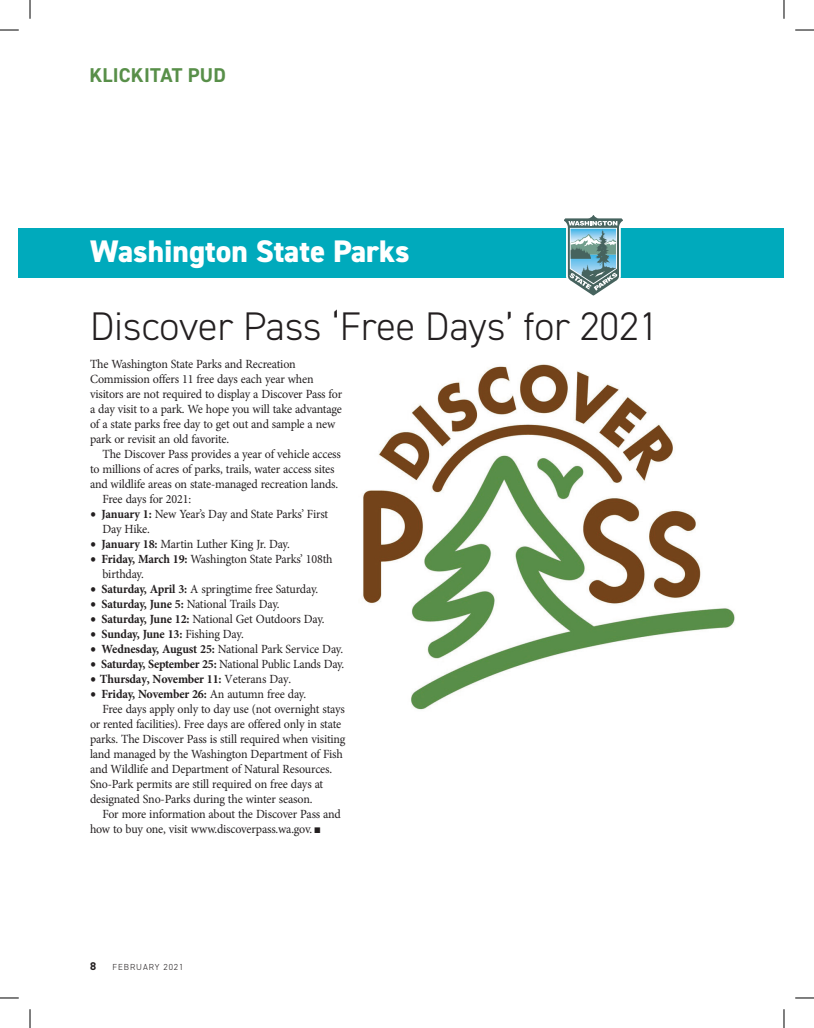
<style>
.page{position:relative;width:814px;height:1028px;background:#fff}
.page>*{position:absolute;margin:0;border:0;box-sizing:border-box;transform-origin:0 0}
.t1{font:300 40px "DIN2014";color:#231f20}
.t2{font:800 31.25px "DIN2014";color:#fff}
.t3{font:700 20px "DIN2014";letter-spacing:.01em;color:#588f49}
.t4{font:12.5px/15px "Minion Pro";letter-spacing:-.02em;color:#231f20;scale:.96 1}
.t5{font:700 12.5px "Minion Pro";letter-spacing:-.015em;color:#231f20;scale:.96 1}
.t6{font:700 11.25px "DIN2014";color:#231f20}
.t7{font:300 8.75px "DIN2014";letter-spacing:.105em;color:#231f20}
.s1{font-weight:700;font-size:16.25px}
.s2{font-weight:700}
.s3{font-size:16.25px}
.s4{font-weight:400}
</style>
<div class="page">
<img style="left:363px;top:364px;width:372px;height:346px">
<div style="left:19px;top:228px;width:765px;height:49px;background:#00aabc"></div>
<svg style="left:559px;top:215px;width:68px;height:81px"></svg>
<svg style="left:0;top:29px;width:19px;height:2px"></svg>
<svg style="left:795px;top:29px;width:19px;height:2px"></svg>
<svg style="left:0;top:997px;width:19px;height:1px"></svg>
<svg style="left:795px;top:997px;width:19px;height:1px"></svg>
<svg style="left:29px;top:0;width:2px;height:19px"></svg>
<svg style="left:29px;top:1009px;width:2px;height:19px"></svg>
<svg style="left:783px;top:0;width:2px;height:19px"></svg>
<svg style="left:783px;top:1009px;width:2px;height:19px"></svg>
<h3 class="t3" style="left:89px;top:62px;width:138px">KLICKITAT PUD</h3>
<h2 class="t2" style="left:90px;top:230px;width:321px">Washington State Parks</h2>
<h1 class="t1" style="left:90px;top:301px;width:570px">Discover Pass ‘Free Days’ for 2021</h1>
<p class="t4" style="left:90px;top:356px;width:264px">The Washington State Parks and Recreation Commission offers 11 free days each year when visitors are not required to display a Discover Pass for a day visit to a park. We hope you will take advantage of a state parks free day to get out and sample a new park or revisit an old favorite.</p>
<p class="t4" style="left:103px;top:446px;width:250px">The Discover Pass provides a year of vehicle access</p>
<p class="t4" style="left:90px;top:461px;width:256px">to millions of acres of parks, trails, water access sites</p>
<p class="t4" style="left:90px;top:476px;width:260px">and wildlife areas on state-managed recreation lands.</p>
<p class="t4" style="left:103px;top:491px;width:94px">Free days for 2021:</p>
<p class="t4" style="left:103px;top:506px;width:237px;text-indent:-13px"><span class="s1">•</span> <span class="s2">January 1:</span> New Year’s Day and State Parks’ First<br>Day Hike.</p>
<p class="t4" style="left:90px;top:536px;width:210px"><span class="s1">•</span> <span class="s2">January 18:</span> Martin Luther King Jr. Day.</p>
<p class="t4" style="left:103px;top:551px;width:241px;text-indent:-13px"><span class="s1">•</span> <span class="s2">Friday, March 19:</span> Washington State Parks’ 108th birthday.</p>
<p class="t4" style="left:90px;top:581px;width:239px"><span class="s1">•</span> <span class="s2">Saturday, April 3:</span> A springtime free Saturday.</p>
<p class="t4" style="left:90px;top:596px;width:199px"><span class="s1">•</span> <span class="s2">Saturday, June 5:</span> National Trails Day.</p>
<p class="t4" style="left:90px;top:611px;width:246px"><span class="s1">•</span> <span class="s2">Saturday, June 12:</span> National Get Outdoors Day.</p>
<p class="t5" style="left:90px;top:625px;width:162px"><span class="s3">•</span> Sunday, June 13: <span class="s4">Fishing Day.</span></p>
<p class="t4" style="left:90px;top:641px;width:265px"><span class="s1">•</span> <span class="s2">Wednesday, August 25:</span> National Park Service Day.</p>
<p class="t4" style="left:90px;top:656px;width:266px"><span class="s1">•</span> <span class="s2">Saturday, September 25:</span> National Public Lands Day.</p>
<p class="t5" style="left:90px;top:670px;width:211px"><span class="s3">•</span> Thursday, November 11: <span class="s4">Veterans Day.</span></p>
<p class="t5" style="left:90px;top:685px;width:227px"><span class="s3">•</span> Friday, November 26: <span class="s4">An autumn free day.</span></p>
<p class="t4" style="left:103px;top:701px;width:254px">Free days apply only to day use (not overnight stays</p>
<p class="t4" style="left:90px;top:716px;width:263px">or rented facilities). Free days are offered only in state</p>
<p class="t4" style="left:90px;top:731px;width:268px">parks. The Discover Pass is still required when visiting</p>
<p class="t4" style="left:90px;top:746px;width:265px">land managed by the Washington Department of Fish</p>
<p class="t4" style="left:90px;top:761px;width:254px">and Wildlife and Department of Natural Resources.</p>
<p class="t4" style="left:90px;top:776px;width:244px">Sno-Park permits are still required on free days at</p>
<p class="t4" style="left:90px;top:791px;width:233px">designated Sno-Parks during the winter season.</p>
<p class="t4" style="left:103px;top:806px;width:250px">For more information about the Discover Pass and</p>
<p class="t4" style="left:90px;top:821px;width:242px">how to buy one, visit www.discoverpass.wa.gov. ■</p>
<p class="t6" style="left:90px;top:959px;width:8px">8</p>
<p class="t7" style="left:112px;top:962px;width:72px">FEBRUARY 2021</p>
</div>
